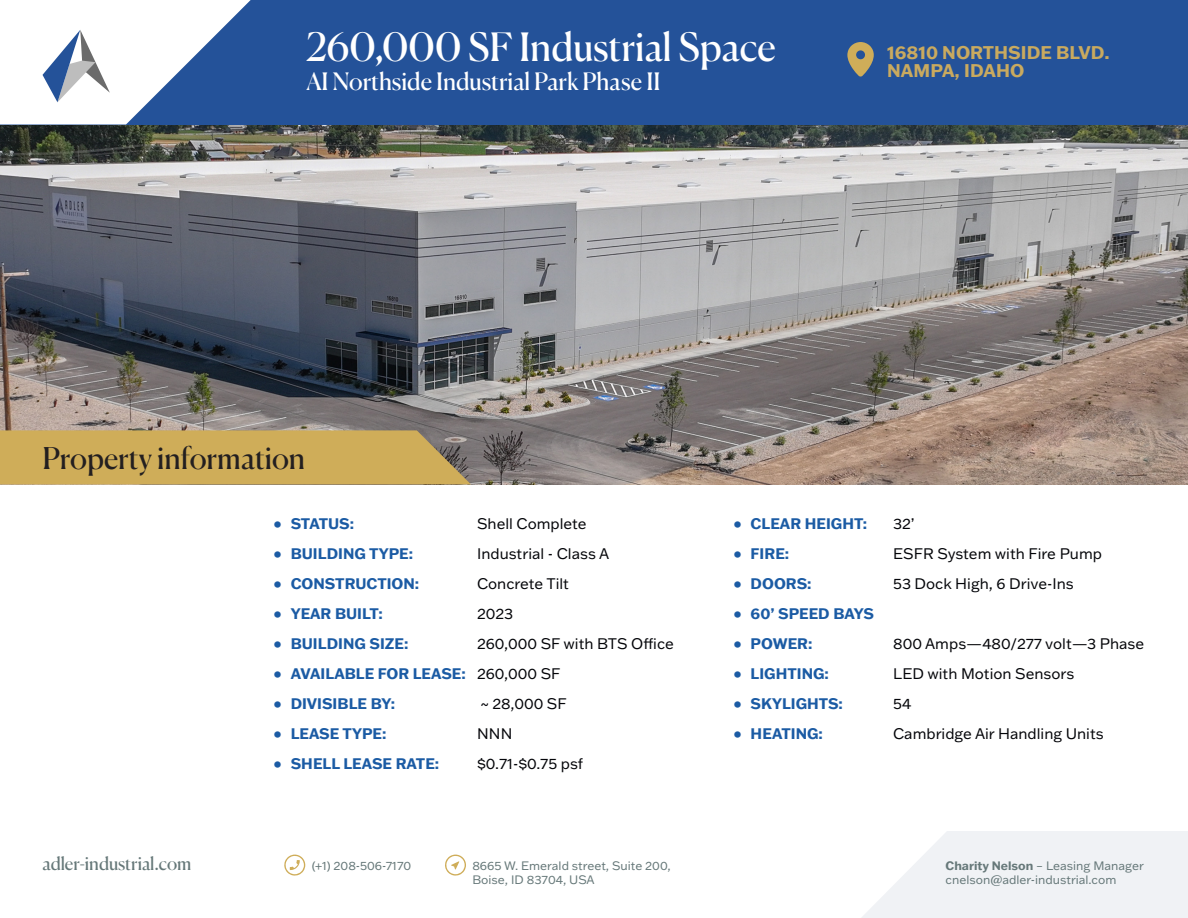
<style>
.page{position:relative;width:1188px;height:918px;background:#fff}
.page>*{position:absolute;margin:0;border:0;box-sizing:border-box;transform-origin:0 0}
.t1{font:39px "Canela";letter-spacing:-.005em;color:#fff}
.t2{font:30px "Canela";color:#231f20}
.t3{font:24px "Canela";color:#fff}
.t4{font:700 18px/18px "Franklin Gothic ATF";color:#c9aa5f}
.t5{font:18px "Canela";letter-spacing:-.005em;color:#667879}
.t6{font:15px "Franklin Gothic ATF";color:#040509}
.t7{font:700 15px "Franklin Gothic ATF";color:#1b5ba4}
.t8{font:12px/14.4px "Franklin Gothic ATF";color:#667879}
.s1{font-weight:700}
</style>
<div class="page">
<svg style="left:284px;top:855px;width:21px;height:21px"></svg>
<svg style="left:445px;top:855px;width:21px;height:21px"></svg>
<svg style="left:862px;top:831px;width:326px;height:87px"></svg>
<img style="left:0;top:124px;width:1188px;height:360px">
<svg style="left:0;top:430px;width:471px;height:54px;background:#c9a95a"></svg>
<div style="left:0;top:0;width:1188px;height:124px;background:#245299"></div>
<svg style="left:0;top:0;width:251px;height:124px"></svg>
<svg style="left:847px;top:42px;width:27px;height:35px"></svg>
<h1 class="t1" style="left:306px;top:17px;width:471px">260,000 SF Industrial Space</h1>
<h3 class="t3" style="left:306px;top:62px;width:356px">AI Northside Industrial Park Phase II</h3>
<p class="t4" style="left:887px;top:43px;width:224px">16810 NORTHSIDE BLVD.<br>NAMPA, IDAHO</p>
<p class="t2" style="left:42px;top:435px;width:264px">Property information</p>
<p class="t7" style="left:274px;top:514px;width:82px">• STATUS:</p>
<p class="t7" style="left:274px;top:544px;width:141px">• BUILDING TYPE:</p>
<p class="t7" style="left:274px;top:574px;width:147px">• CONSTRUCTION:</p>
<p class="t7" style="left:274px;top:604px;width:111px">• YEAR BUILT:</p>
<p class="t7" style="left:274px;top:634px;width:136px">• BUILDING SIZE:</p>
<p class="t7" style="left:274px;top:664px;width:194px">• AVAILABLE FOR LEASE:</p>
<p class="t7" style="left:274px;top:694px;width:123px">• DIVISIBLE BY:</p>
<p class="t7" style="left:274px;top:724px;width:114px">• LEASE TYPE:</p>
<p class="t7" style="left:274px;top:754px;width:167px">• SHELL LEASE RATE:</p>
<p class="t6" style="left:477px;top:514px;width:111px">Shell Complete</p>
<p class="t6" style="left:477px;top:544px;width:134px">Industrial - Class A</p>
<p class="t6" style="left:477px;top:574px;width:93px">Concrete Tilt</p>
<p class="t6" style="left:477px;top:604px;width:38px">2023</p>
<p class="t6" style="left:477px;top:634px;width:198px">260,000 SF with BTS Office</p>
<p class="t6" style="left:477px;top:664px;width:85px">260,000 SF</p>
<p class="t6" style="left:481px;top:694px;width:88px">~ 28,000 SF</p>
<p class="t6" style="left:477px;top:724px;width:37px">NNN</p>
<p class="t6" style="left:477px;top:754px;width:108px">$0.71-$0.75 psf</p>
<p class="t7" style="left:734px;top:514px;width:135px">• CLEAR HEIGHT:</p>
<p class="t7" style="left:734px;top:544px;width:57px">• FIRE:</p>
<p class="t7" style="left:734px;top:574px;width:79px">• DOORS:</p>
<p class="t7" style="left:734px;top:604px;width:142px">• 60’ SPEED BAYS</p>
<p class="t7" style="left:734px;top:634px;width:80px">• POWER:</p>
<p class="t7" style="left:734px;top:664px;width:97px">• LIGHTING:</p>
<p class="t7" style="left:734px;top:694px;width:111px">• SKYLIGHTS:</p>
<p class="t7" style="left:734px;top:724px;width:91px">• HEATING:</p>
<p class="t6" style="left:893px;top:514px;width:23px">32’</p>
<p class="t6" style="left:893px;top:544px;width:210px">ESFR System with Fire Pump</p>
<p class="t6" style="left:893px;top:574px;width:182px">53 Dock High, 6 Drive-Ins</p>
<p class="t6" style="left:893px;top:634px;width:253px">800 Amps—480/277 volt—3 Phase</p>
<p class="t6" style="left:893px;top:664px;width:183px">LED with Motion Sensors</p>
<p class="t6" style="left:893px;top:694px;width:19px">54</p>
<p class="t6" style="left:893px;top:724px;width:212px">Cambridge Air Handling Units</p>
<p class="t5" style="left:43px;top:849px;width:150px">adler-industrial.com</p>
<p class="t8" style="left:312px;top:858px;width:101px">(+1) 208-506-7170</p>
<p class="t8" style="left:946px;top:858px;width:200px"><span class="s1">Charity Nelson</span> – Leasing Manager</p>
<p class="t8" style="left:946px;top:872px;width:172px">cnelson@adler-industrial.com</p>
<p class="t8" style="left:472px;top:858px;width:200px">8665 W. Emerald street, Suite 200,<br>Boise, ID 83704, USA</p>
</div>
